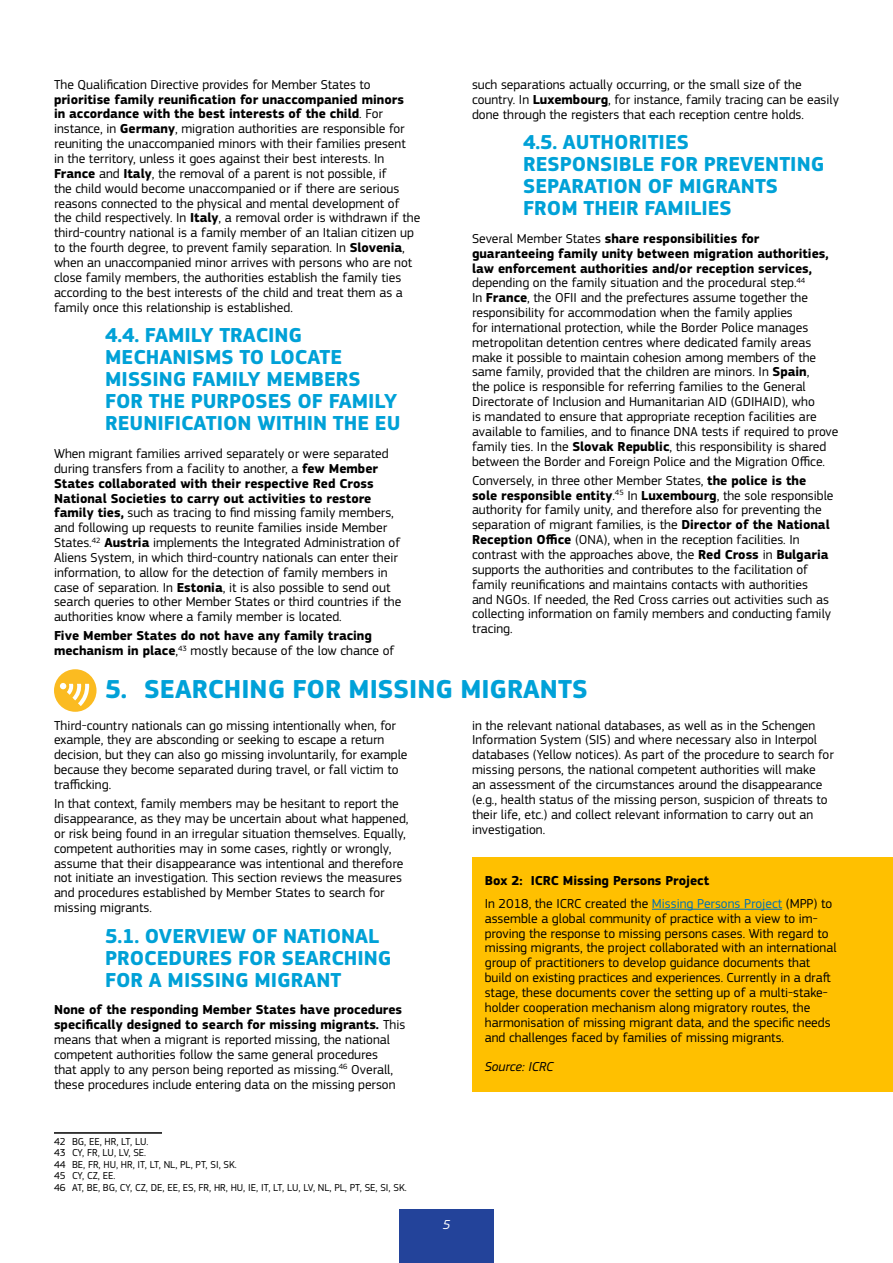
<style>
.page{position:relative;width:893px;height:1263px;background:#fff}
.page>*{position:absolute;margin:0;border:0;box-sizing:border-box;transform-origin:0 0}
.t1{font:700 27px "EC Square Sans Pro";color:#00a1d8}
.t2{font:700 21px/22px "EC Square Sans Pro";color:#00a1d7}
.t3{font:13.5px/14.9px "EC Square Sans Pro";color:#000}
.t4{font:700 13.5px/14.9px "EC Square Sans Pro";color:#000}
.t5{font:italic 13.5px "EC Square Sans Pro";color:#000}
.t6{font:italic 13.5px "EC Square Sans Pro";color:#fff}
.t7{font:10.5px/11.6px "EC Square Sans Pro";color:#000}
.s1{font-weight:700}
.s2{font-weight:400}
.s3{color:#006fb4}
</style>
<div class="page">
<div style="left:399px;top:1209px;width:95px;height:54px;background:#23439a"></div>
<hr style="left:54px;top:1132px;width:108px;height:2px;background:#000">
<div style="left:472px;top:857px;width:420px;height:44px;background:#ffc000"></div>
<div style="left:472px;top:881px;width:420px;height:211px;background:#ffc000"></div>
<hr style="left:652px;top:909px;width:130px;height:1px;background:#006fb4">
<div style="left:54px;top:669px;width:43px;height:43px;background:#fbbb21;border-radius:50%"></div>
<svg style="left:60px;top:683px;width:29px;height:23px"></svg>
<p class="t3" style="left:54px;top:77px;width:318px">The Qualification Directive provides for Member States to</p>
<p class="t3" style="left:54px;top:92px;width:368px"><span class="s1">prioritise family reunification for unaccompanied minors<br>in accordance with the best interests of the child</span>. For instance, in <span class="s1">Germany</span>, migration authorities are responsible for reuniting the unaccompanied minors with their families present<br>in the territory, unless it goes against their best interests. In <span class="s1">France</span> and <span class="s1">Italy</span>, the removal of a parent is not possible, if<br>the child would become unaccompanied or if there are serious reasons connected to the physical and mental development of the child respectively. In <span class="s1">Italy</span>, a removal order is withdrawn if the third-country national is a family member of an Italian citizen up to the fourth degree, to prevent family separation. In <span class="s1">Slovenia</span>, when an unaccompanied minor arrives with persons who are not close family members, the authorities establish the family ties according to the best interests of the child and treat them as a family once this relationship is established.</p>
<h2 class="t2" style="left:105px;top:325px;width:297px">4.4. FAMILY TRACING<br>MECHANISMS TO LOCATE<br>MISSING FAMILY MEMBERS<br>FOR THE PURPOSES OF FAMILY<br>REUNIFICATION WITHIN THE EU</h2>
<p class="t3" style="left:54px;top:446px;width:349px">When migrant families arrived separately or were separated during transfers from a facility to another, a <span class="s1">few Member States collaborated with their respective Red Cross National Societies to carry out activities to restore family ties,</span> such as tracing to find missing family members, and following up requests to reunite families inside Member States.<sup>42</sup> <span class="s1">Austria</span> implements the Integrated Administration of Aliens System, in which third-country nationals can enter their information, to allow for the detection of family members in case of separation. In <span class="s1">Estonia</span>, it is also possible to send out search queries to other Member States or third countries if the authorities know where a family member is located.</p>
<p class="t4" style="left:54px;top:629px;width:342px">Five Member States do not have any family tracing mechanism in place<span class="s2">,</span><sup>43</sup> <span class="s2">mostly because of the low chance of</span></p>
<p class="t3" style="left:472px;top:77px;width:368px">such separations actually occurring, or the small size of the country. In <span class="s1">Luxembourg</span>, for instance, family tracing can be easily done through the registers that each reception centre holds.</p>
<h2 class="t2" style="left:523px;top:132px;width:303px">4.5. AUTHORITIES<br>RESPONSIBLE FOR PREVENTING<br>SEPARATION OF MIGRANTS<br>FROM THEIR FAMILIES</h2>
<p class="t3" style="left:472px;top:231px;width:368px">Several Member States <span class="s1">share responsibilities for guaranteeing family unity between migration authorities, law enforcement authorities and/or reception services, </span>depending on the family situation and the procedural step.<sup>44<br></sup>In <span class="s1">France</span>, the OFII and the prefectures assume together the responsibility for accommodation when the family applies<br>for international protection, while the Border Police manages metropolitan detention centres where dedicated family areas make it possible to maintain cohesion among members of the same family, provided that the children are minors. In <span class="s1">Spain</span>,<br>the police is responsible for referring families to the General Directorate of Inclusion and Humanitarian AID (GDIHAID), who<br>is mandated to ensure that appropriate reception facilities are available to families, and to finance DNA tests if required to prove family ties. In the <span class="s1">Slovak Republic</span>, this responsibility is shared between the Border and Foreign Police and the Migration Office.</p>
<p class="t3" style="left:472px;top:473px;width:363px">Conversely, in three other Member States, <span class="s1">the police is the sole responsible entity</span>.<sup>45</sup> In <span class="s1">Luxembourg</span>, the sole responsible authority for family unity, and therefore also for preventing the separation of migrant families, is the <span class="s1">Director of the National Reception Office</span> (ONA), when in the reception facilities. In contrast with the approaches above, the <span class="s1">Red Cross</span> in <span class="s1">Bulgaria </span>supports the authorities and contributes to the facilitation of family reunifications and maintains contacts with authorities<br>and NGOs. If needed, the Red Cross carries out activities such as collecting information on family members and conducting family tracing.</p>
<h1 class="t1" style="left:105px;top:673px;width:484px">5. SEARCHING FOR MISSING MIGRANTS</h1>
<p class="t3" style="left:54px;top:718px;width:355px">Third-country nationals can go missing intentionally when, for example, they are absconding or seeking to escape a return decision, but they can also go missing involuntarily, for example because they become separated during travel, or fall victim to trafficking.</p>
<p class="t3" style="left:54px;top:796px;width:356px">In that context, family members may be hesitant to report the disappearance, as they may be uncertain about what happened, or risk being found in an irregular situation themselves. Equally, competent authorities may in some cases, rightly or wrongly, assume that their disappearance was intentional and therefore not initiate an investigation. This section reviews the measures and procedures established by Member States to search for missing migrants.</p>
<h2 class="t2" style="left:105px;top:925px;width:288px">5.1. OVERVIEW OF NATIONAL<br>PROCEDURES FOR SEARCHING<br>FOR A MISSING MIGRANT</h2>
<p class="t3" style="left:54px;top:1002px;width:353px"><span class="s1">None of the responding Member States have procedures specifically designed to search for missing migrants.</span> This means that when a migrant is reported missing, the national competent authorities follow the same general procedures<br>that apply to any person being reported as missing.<sup>46</sup> Overall, these procedures include entering data on the missing person</p>
<p class="t3" style="left:472px;top:718px;width:363px">in the relevant national databases, as well as in the Schengen Information System (SIS) and where necessary also in Interpol databases (Yellow notices). As part of the procedure to search for missing persons, the national competent authorities will make<br>an assessment of the circumstances around the disappearance (e.g., health status of the missing person, suspicion of threats to their life, etc.) and collect relevant information to carry out an investigation.</p>
<p class="t3" style="left:485px;top:868px;width:349px;line-height:23.4px"><span class="s1">Box 2: ICRC Missing Persons Project<br></span>In 2018, the ICRC created the <span class="s3">Missing Persons Project</span> (MPP) to</p>
<p class="t3" style="left:485px;top:911px;width:353px">assemble a global community of practice with a view to im&shy;proving the response to missing persons cases. With regard to missing migrants, the project collaborated with an international group of practitioners to develop guidance documents that build on existing practices and experiences. Currently in a draft stage, these documents cover the setting up of a multi-stake&shy;holder cooperation mechanism along migratory routes, the harmonisation of missing migrant data, and the specific needs and challenges faced by families of missing migrants.</p>
<p class="t5" style="left:485px;top:1059px;width:70px">Source: ICRC</p>
<p class="t7" style="left:54px;top:1135px;width:354px">42 BG, EE, HR, LT, LU.<br>43 CY, FR, LU, LV, SE.<br>44 BE, FR, HU, HR, IT, LT, NL, PL, PT, SI, SK.<br>45 CY, CZ, EE.<br>46 AT, BE, BG, CY, CZ, DE, EE, ES, FR, HR, HU, IE, IT, LT, LU, LV, NL, PL, PT, SE, SI, SK.</p>
<p class="t6" style="left:443px;top:1216px;width:9px">5</p>
</div>
